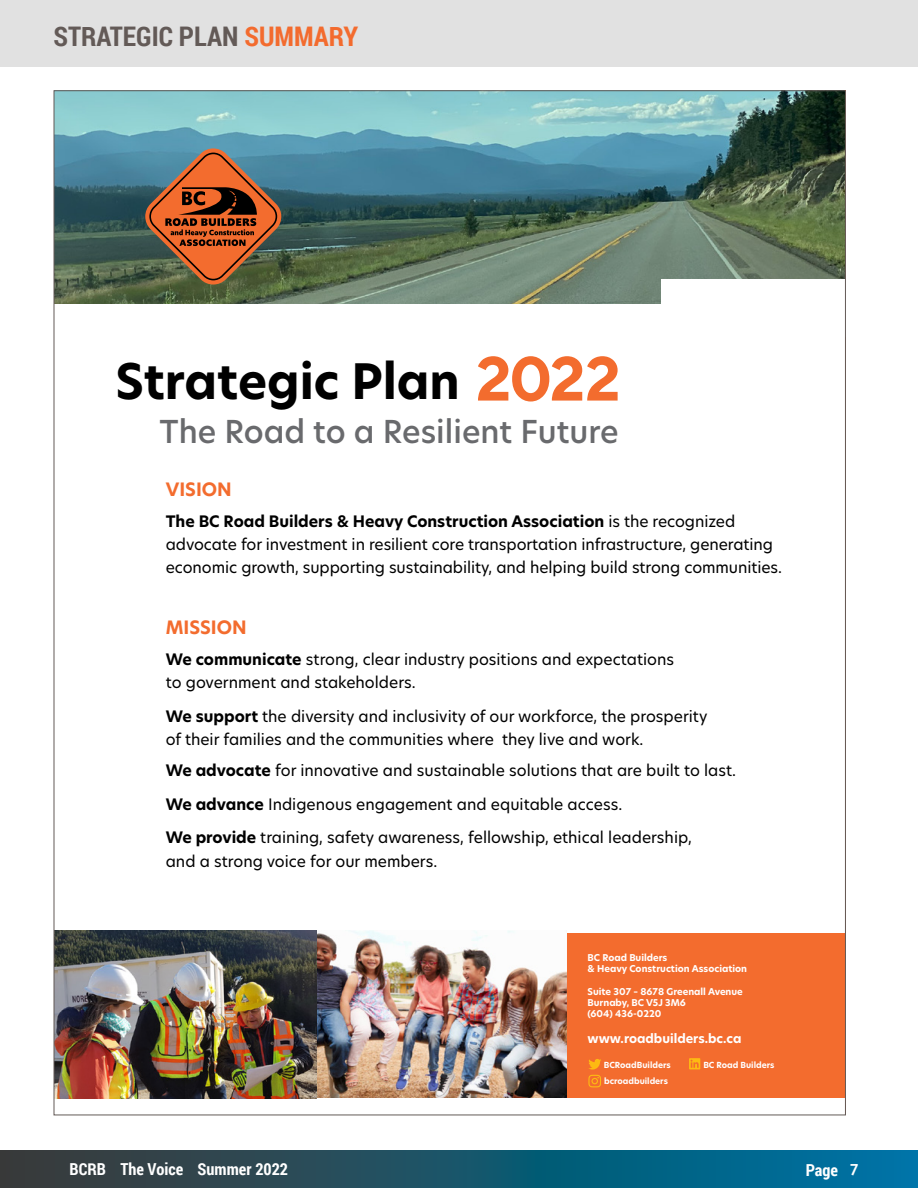
<style>
.page{position:relative;width:918px;height:1188px;background:#fff}
.page>*{position:absolute;margin:0;border:0;box-sizing:border-box;transform-origin:0 0}
.t1{font:700 62.1px "TT Norms";color:#f36c2e}
.t2{font:700 47.85px "Hero New";color:#000}
.t3{font:500 31.05px "Hero New";color:#696a6d}
.t4{font:700 27px "Roboto Condensed";color:#635a57}
.t5{font:700 18.15px "Hero New";color:#f36c2e}
.t6{font:700 16.5px "Roboto Condensed";color:#fff}
.t7{font:15.45px/23.2px "Hero New";color:#000}
.t8{font:700 12.3px "Hero New";color:#fff}
.t9{font:700 9.3px/11.1px "Hero New";color:#fff}
.t10{font:700 8.25px "Hero New";color:#fff}
.s1{color:#f36b2e}
.s2{font-weight:700}
.s3{font-family:"Soleil Sb";font-weight:400}
</style>
<div class="page">
<svg style="left:0;top:1151px;width:918px;height:37px;background:#17556c"></svg>
<div style="left:0;top:0;width:918px;height:67px;background:#e1e1e1"></div>
<div style="left:566px;top:933px;width:279px;height:165px;background:#f36c2e"></div>
<img style="left:56px;top:930px;width:511px;height:168px">
<img style="left:56px;top:93px;width:788px;height:210px">
<svg style="left:145px;top:148px;width:136px;height:137px;background:#8a5e42"></svg>
<div style="left:661px;top:279px;width:184px;height:58px;background:#fff"></div>
<svg style="left:588px;top:1059px;width:13px;height:28px"></svg>
<svg style="left:689px;top:1058px;width:11px;height:11px"></svg>
<p class="t4" style="left:53px;top:17px;width:306px">STRATEGIC PLAN <span class="s1">SUMMARY</span></p>
<p class="t1" style="left:476px;top:340px;width:147px">2022</p>
<p class="t2" style="left:115px;top:349px;width:346px">Strategic Plan</p>
<p class="t3" style="left:160px;top:411px;width:461px">The Road to a Resilient Future</p>
<p class="t5" style="left:166px;top:476px;width:68px">VISION</p>
<p class="t7" style="left:166px;top:509px;width:618px"><span class="s2">The BC Road Builders &amp; Heavy Construction Association</span> is the recognized advocate for investment in resilient core transportation infrastructure, generating economic growth, supporting sustainability, and helping build strong communities.</p>
<p class="t5" style="left:166px;top:615px;width:83px">MISSION</p>
<p class="t7" style="left:166px;top:647px;width:510px"><span class="s2">We communicate</span> strong, clear industry positions and expectations to government and stakeholders.</p>
<p class="t7" style="left:166px;top:704px;width:543px"><span class="s2">We support</span> the diversity and inclusivity of our workforce, the prosperity of their families and the communities where they live and work.</p>
<p class="t7" style="left:166px;top:753px;width:572px;line-height:33.6px"><span class="s2">We advocate</span> for innovative and sustainable solutions that are built to last.<br><span class="s2">We advance</span> Indigenous engagement and equitable access.<br><span class="s2">We provide</span> training, safety awareness, fellowship, ethical leadership,</p>
<p class="t7" style="left:166px;top:849px;width:273px">and a strong voice for our members.</p>
<p class="t9" style="left:588px;top:952px;width:161px">BC Road Builders<br>&amp; Heavy Construction Association</p>
<p class="t9" style="left:588px;top:986px;width:157px">Suite 307 – 8678 Greenall Avenue<br>Burnaby, BC V5J 3M6<br>(604) 436-0220</p>
<p class="t8" style="left:588px;top:1030px;width:155px">www.roadbuilders.bc.ca</p>
<p class="t10" style="left:604px;top:1075px;width:65px">bcroadbuilders</p>
<p class="t10" style="left:604px;top:1059px;width:68px">BCRoadBuilders</p>
<p class="t10" style="left:703px;top:1059px;width:73px">BC Road Builders</p>
<p class="t6" style="left:70px;top:1158px;width:220px">BCRB The Voice Summer 2022</p>
<p class="t6" style="left:806px;top:1159px;width:54px">Page <span class="s3">7</span></p>
</div>
